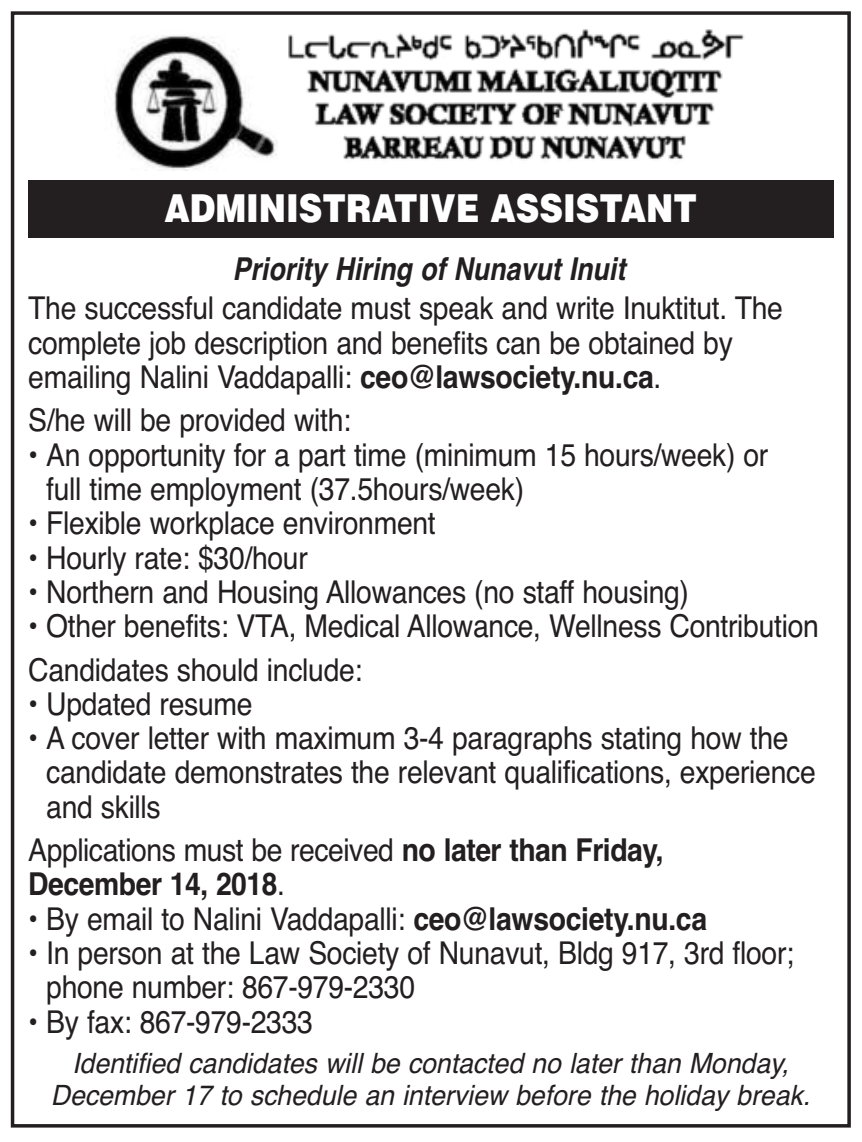
<style>
.page{position:relative;width:862px;height:1142px;background:#fff}
.page>*{position:absolute;margin:0;border:0;box-sizing:border-box;transform-origin:0 0}
.t1{font:900 38.5px "Helvetica";color:#fff;scale:.85 1}
.t2{font:31.5px/34.3px "Helvetica";letter-spacing:-.01em;color:#231f20;scale:.9 1}
.t3{font:700 31.5px/34.3px "Helvetica";letter-spacing:-.015em;color:#231f20;scale:.9 1}
.t4{font:italic 700 31.5px "Helvetica";color:#231f20;scale:.85 1}
.t5{font:italic 28px/31.5px "Helvetica";color:#231f20;text-align:center;scale:.95 1}
.s1{font-weight:700}
.s2{font-weight:400}
</style>
<div class="page">
<div style="left:11px;top:11px;width:840px;height:1116px;border:4px solid #231f20"></div>
<img style="left:114px;top:35px;width:164px;height:136px">
<img style="left:288px;top:29px;width:457px;height:131px">
<div style="left:28px;top:180px;width:805px;height:58px;background:#231f20"></div>
<p class="t1" style="left:164px;top:186px;width:628px">ADMINISTRATIVE ASSISTANT</p>
<p class="t4" style="left:233px;top:250px;width:463px">Priority Hiring of Nunavut Inuit</p>
<p class="t2" style="left:28px;top:291px;width:840px">The successful candidate must speak and write Inuktitut. The complete job description and benefits can be obtained by emailing Nalini Vaddapalli: <span class="s1">ceo@lawsociety.nu.ca</span>.</p>
<p class="t2" style="left:28px;top:403px;width:360px">S/he will be provided with:</p>
<p class="t2" style="left:46px;top:438px;width:804px;text-indent:-18px">• An opportunity for a part time (minimum 15 hours/week) or full time employment (37.5hours/week)</p>
<p class="t2" style="left:28px;top:506px;width:454px">• Flexible workplace environment</p>
<p class="t2" style="left:28px;top:540px;width:312px">• Hourly rate: $30/hour</p>
<p class="t2" style="left:28px;top:575px;width:736px">• Northern and Housing Allowances (no staff housing)</p>
<p class="t2" style="left:28px;top:604px;width:880px;line-height:43.4px">• Other benefits: VTA, Medical Allowance, Wellness Contribution<br>Candidates should include:</p>
<p class="t2" style="left:28px;top:687px;width:251px">• Updated resume</p>
<p class="t2" style="left:46px;top:721px;width:857px;text-indent:-18px">• A cover letter with maximum 3-4 paragraphs stating how the candidate demonstrates the relevant qualifications, experience and skills</p>
<p class="t3" style="left:28px;top:833px;width:707px"><span class="s2">Applications must be received</span> no later than Friday,<br>December 14, 2018<span class="s2">.</span></p>
<p class="t2" style="left:28px;top:901px;width:756px">• By email to Nalini Vaddapalli: <span class="s1">ceo@lawsociety.nu.ca</span></p>
<p class="t2" style="left:46px;top:936px;width:832px;text-indent:-18px">• In person at the Law Society of Nunavut, Bldg 917, 3rd floor; phone number: 867-979-2330</p>
<p class="t2" style="left:28px;top:1004px;width:318px">• By fax: 867-979-2333</p>
<p class="t5" style="left:51px;top:1047px;width:801px">Identified candidates will be contacted no later than Monday,<br>December 17 to schedule an interview before the holiday break.</p>
</div>
